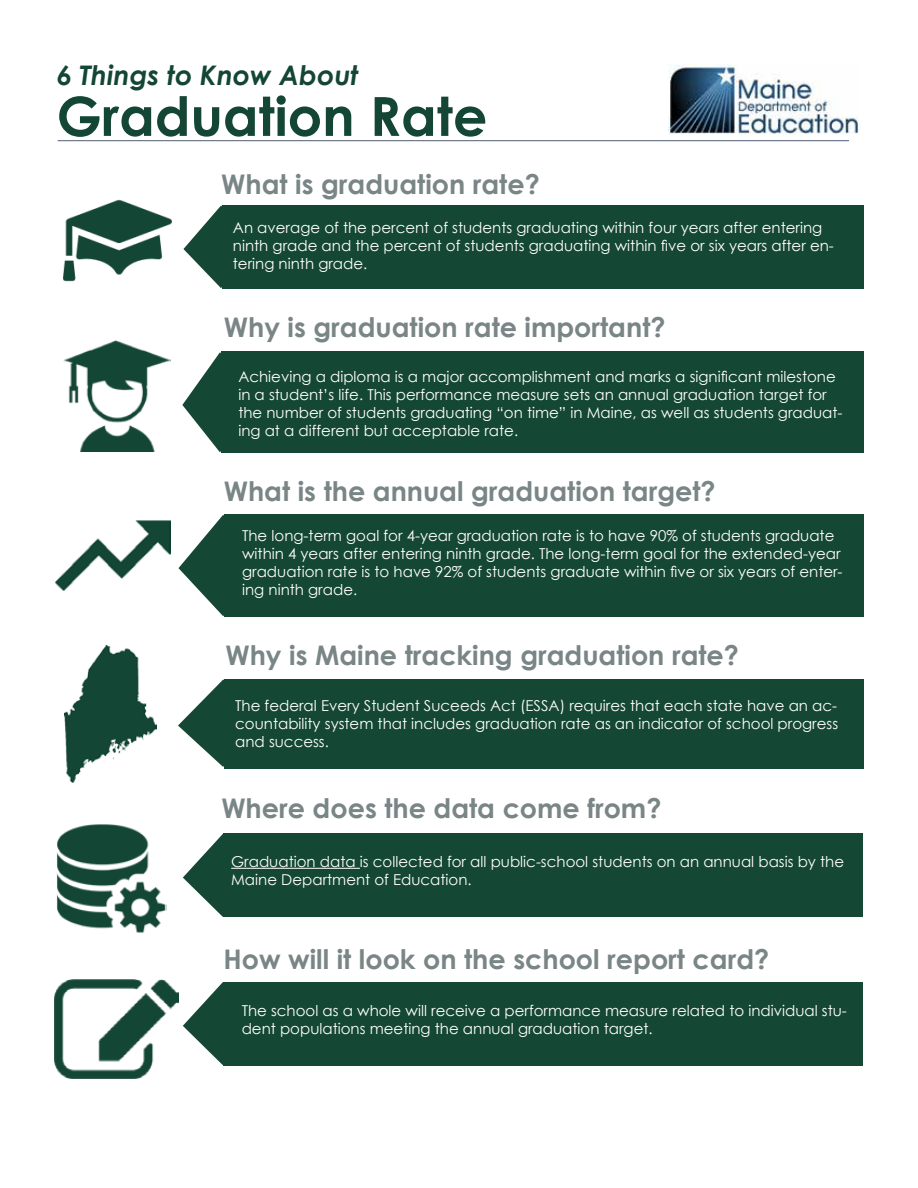
<style>
.page{position:relative;width:918px;height:1188px;background:#fff}
.page>*{position:absolute;margin:0;border:0;box-sizing:border-box;transform-origin:0 0}
.t1{font:700 54px "Century Gothic";color:#144635}
.t2{font:700 27px "Century Gothic";color:#7a8586}
.t3{font:italic 700 27px "Century Gothic";color:#144635}
.t4{font:15px/18px "Century Gothic";color:#fff}
</style>
<div class="page">
<svg style="left:178px;top:679px;width:46px;height:88px"></svg>
<div style="left:224px;top:679px;width:639px;height:90px;background:#154735"></div>
<svg style="left:183px;top:982px;width:41px;height:83px"></svg>
<div style="left:224px;top:982px;width:639px;height:83px;background:#154735"></div>
<svg style="left:183px;top:206px;width:39px;height:82px"></svg>
<div style="left:222px;top:205px;width:641px;height:84px;background:#154735"></div>
<svg style="left:183px;top:834px;width:41px;height:83px"></svg>
<div style="left:224px;top:834px;width:639px;height:83px;background:#154735"></div>
<hr style="left:231px;top:868px;width:129px;height:1px;background:#fff">
<hr style="left:58px;top:140px;width:791px;height:1px;background:#15274d">
<img style="left:668px;top:64px;width:191px;height:70px">
<svg style="left:182px;top:352px;width:39px;height:100px"></svg>
<div style="left:221px;top:352px;width:642px;height:101px;background:#154735"></div>
<svg style="left:178px;top:515px;width:46px;height:101px"></svg>
<div style="left:224px;top:514px;width:640px;height:103px;background:#154735"></div>
<img style="left:64px;top:645px;width:92px;height:138px">
<img style="left:63px;top:341px;width:108px;height:111px">
<img style="left:56px;top:520px;width:115px;height:70px">
<img style="left:57px;top:824px;width:110px;height:109px">
<img style="left:54px;top:980px;width:125px;height:99px">
<img style="left:63px;top:199px;width:108px;height:83px">
<h2 class="t3" style="left:57px;top:54px;width:303px">6 Things to Know About</h2>
<h1 class="t1" style="left:57px;top:75px;width:432px">Graduation Rate</h1>
<h2 class="t2" style="left:221px;top:164px;width:320px">What is graduation rate?</h2>
<p class="t4" style="left:233px;top:218px;width:602px">An average of the percent of students graduating within four years after entering ninth grade and the percent of students graduating within five or six years after en&shy;tering ninth grade.</p>
<h2 class="t2" style="left:224px;top:306px;width:443px">Why is graduation rate important?</h2>
<p class="t4" style="left:238px;top:367px;width:606px">Achieving a diploma is a major accomplishment and marks a significant milestone in a student’s life. This performance measure sets an annual graduation target for the number of students graduating “on time” in Maine, as well as students graduat&shy;ing at a different but acceptable rate.</p>
<h2 class="t2" style="left:224px;top:471px;width:493px">What is the annual graduation target?</h2>
<p class="t4" style="left:242px;top:526px;width:602px">The long-term goal for 4-year graduation rate is to have 90% of students graduate within 4 years after entering ninth grade. The long-term goal for the extended-year graduation rate is to have 92% of students graduate within five or six years of enter&shy;ing ninth grade.</p>
<h2 class="t2" style="left:225px;top:635px;width:515px">Why is Maine tracking graduation rate?</h2>
<p class="t4" style="left:235px;top:696px;width:605px;text-align:justify">The federal Every Student Suceeds Act (ESSA) requires that each state have an ac&shy;countability system that includes graduation rate as an indicator of school progress and success.</p>
<h2 class="t2" style="left:221px;top:788px;width:442px">Where does the data come from?</h2>
<p class="t4" style="left:231px;top:852px;width:614px">Graduation data is collected for all public-school students on an annual basis by the<br>Maine Department of Education.</p>
<h2 class="t2" style="left:223px;top:938px;width:547px">How will it look on the school report card?</h2>
<p class="t4" style="left:242px;top:1001px;width:607px">The school as a whole will receive a performance measure related to individual stu&shy;dent populations meeting the annual graduation target.</p>
</div>
